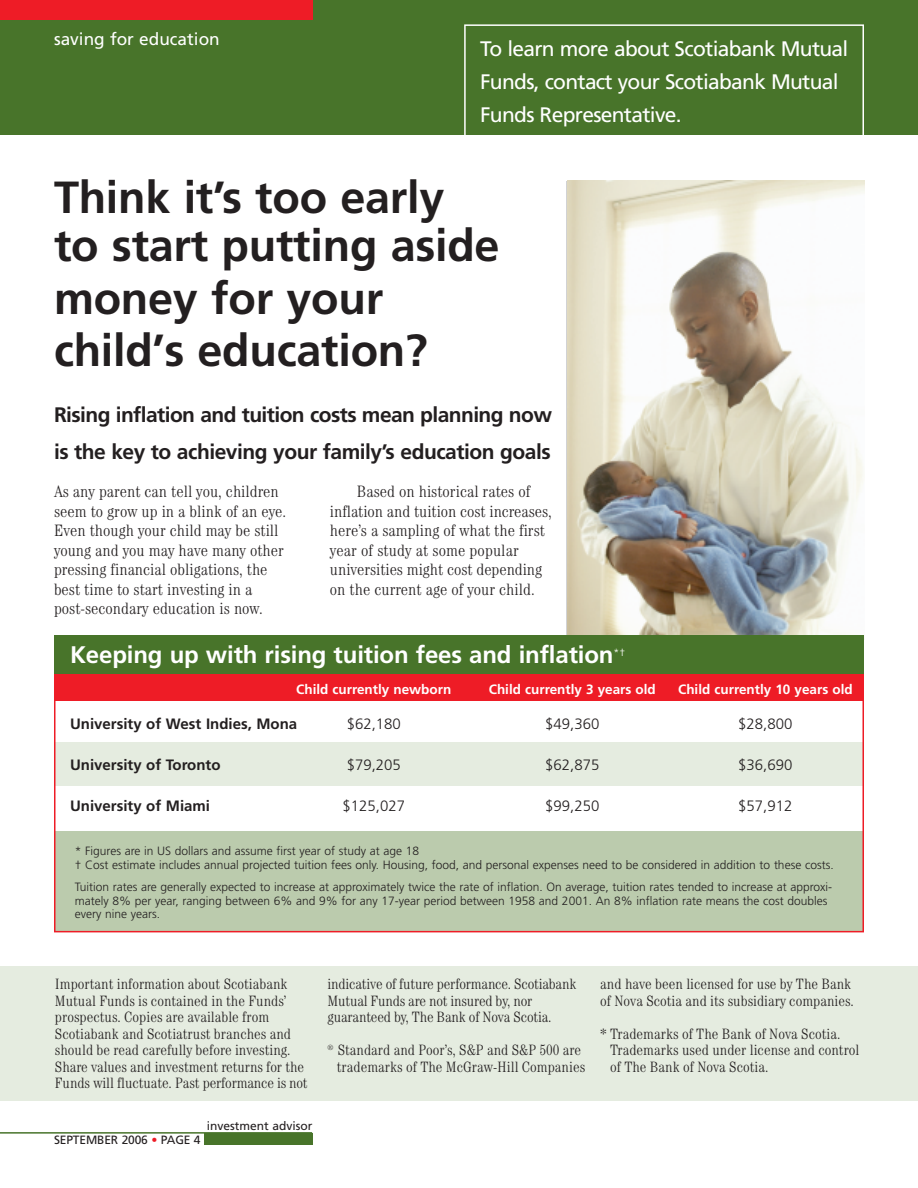
<style>
.page{position:relative;width:918px;height:1188px;background:#fff}
.page>*{position:absolute;margin:0;border:0;box-sizing:border-box;transform-origin:0 0}
.t1{font:700 45px/48px "Frutiger";letter-spacing:-.005em;color:#231f20}
.t2{font:700 24px "Frutiger";letter-spacing:-.005em;color:#fff}
.t3{font:700 21px/37.5px "Frutiger";letter-spacing:-.03em;color:#231f20}
.t4{font:21px/33px "Frutiger";letter-spacing:-.035em;color:#fff}
.t5{font:17.25px "Frutiger";color:#fff}
.t6{font:300 condensed 16.5px/19.5px "Century";color:#231f20}
.t7{font:300 condensed 15px/16.5px "Century";color:#231f20}
.t8{font:300 15px "Frutiger";color:#231f20}
.t9{font:700 15px "Frutiger";color:#231f20}
.t10{font:700 13.5px "Frutiger";color:#fff}
.t11{font:300 12px/13.5px "Frutiger";color:#231f20}
.t12{font:12px "Frutiger";color:#231f20}
.t13{font:300 10.5px "Frutiger";color:#fff}
.s1{color:#ee1c26}
</style>
<div class="page">
<hr style="left:0;top:1132px;width:312px;height:2px;background:#48742a">
<div style="left:204px;top:1133px;width:108px;height:11px;background:#48742a"></div>
<div style="left:0;top:966px;width:918px;height:135px;background:#e5ece0"></div>
<div style="left:0;top:0;width:918px;height:135px;background:#48742a"></div>
<div style="left:0;top:0;width:313px;height:20px;background:#ee1c26"></div>
<div style="left:464px;top:24px;width:400px;height:113px;border:2px solid #fff"></div>
<img style="left:567px;top:181px;width:297px;height:454px">
<div style="left:54px;top:635px;width:810px;height:40px;background:#48742a"></div>
<div style="left:54px;top:742px;width:810px;height:44px;background:#e5ece0"></div>
<div style="left:54px;top:831px;width:810px;height:100px;background:#bbcbad"></div>
<div style="left:54px;top:675px;width:810px;height:26px;background:#ee1c26"></div>
<div style="left:54px;top:675px;width:810px;height:257px;border:2px solid #ee1c26"></div>
<p class="t5" style="left:54px;top:32px;width:167px">saving for education</p>
<h3 class="t4" style="left:480px;top:34px;width:370px">To learn more about Scotiabank Mutual<br>Funds, contact your Scotiabank Mutual<br>Funds Representative.</h3>
<h1 class="t1" style="left:54px;top:177px;width:447px">Think it’s too early to start putting aside</h1>
<h1 class="t1" style="left:54px;top:275px;width:375px;line-height:52.5px">money for your child’s education?</h1>
<h3 class="t3" style="left:54px;top:397px;width:500px">Rising inflation and tuition costs mean planning now is the key to achieving your family’s education goals</h3>
<p class="t6" style="left:54px;top:483px;width:234px">As any parent can tell you, children seem to grow up in a blink of an eye.<br>Even though your child may be still young and you may have many other pressing financial obligations, the best time to start investing in a post-secondary education is now.</p>
<p class="t6" style="left:330px;top:483px;width:223px;text-indent:27px">Based on historical rates of inflation and tuition cost increases, here’s a sampling of what the first year of study at some popular universities might cost depending on the current age of your child.</p>
<h2 class="t2" style="left:70px;top:645px;width:545px">Keeping up with rising tuition fees and inflation</h2>
<p class="t13" style="left:614px;top:648px;width:13px">*†</p>
<p class="t10" style="left:296px;top:684px;width:157px">Child currently newborn</p>
<p class="t10" style="left:489px;top:684px;width:169px">Child currently 3 years old</p>
<p class="t10" style="left:678px;top:684px;width:176px">Child currently 10 years old</p>
<p class="t9" style="left:70px;top:718px;width:229px">University of West Indies, Mona</p>
<p class="t8" style="left:347px;top:718px;width:56px">$62,180</p>
<p class="t8" style="left:545px;top:718px;width:56px">$49,360</p>
<p class="t8" style="left:738px;top:718px;width:56px">$28,800</p>
<p class="t9" style="left:70px;top:759px;width:152px">University of Toronto</p>
<p class="t8" style="left:347px;top:759px;width:56px">$79,205</p>
<p class="t8" style="left:545px;top:759px;width:56px">$62,875</p>
<p class="t8" style="left:738px;top:759px;width:56px">$36,690</p>
<p class="t9" style="left:70px;top:799px;width:142px">University of Miami</p>
<p class="t8" style="left:343px;top:799px;width:64px">$125,027</p>
<p class="t8" style="left:545px;top:799px;width:56px">$99,250</p>
<p class="t8" style="left:738px;top:799px;width:56px">$57,912</p>
<p class="t11" style="left:75px;top:845px;width:760px">* Figures are in US dollars and assume first year of study at age 18<br>† Cost estimate includes annual projected tuition fees only. Housing, food, and personal expenses need to be considered in addition to these costs.</p>
<p class="t11" style="left:75px;top:881px;width:759px">Tuition rates are generally expected to increase at approximately twice the rate of inflation. On average, tuition rates tended to increase at approxi&shy;mately 8% per year, ranging between 6% and 9% for any 17-year period between 1958 and 2001. An 8% inflation rate means the cost doubles every nine years.</p>
<p class="t7" style="left:55px;top:977px;width:254px">Important information about Scotiabank Mutual Funds is contained in the Funds’ prospectus. Copies are available from Scotiabank and Scotiatrust branches and should be read carefully before investing.<br>Share values and investment returns for the Funds will fluctuate. Past performance is not</p>
<p class="t7" style="left:328px;top:977px;width:251px">indicative of future performance. Scotiabank<br>Mutual Funds are not insured by, nor guaranteed by, The Bank of Nova Scotia.</p>
<p class="t7" style="left:328px;top:1043px;width:259px;text-align:right"><sup>®</sup> Standard and Poor’s, S&amp;P and S&amp;P 500 are trademarks of The McGraw-Hill Companies</p>
<p class="t12" style="left:207px;top:1121px;width:107px">investment advisor</p>
<p class="t12" style="left:54px;top:1135px;width:148px">SEPTEMBER 2006 <span class="s1">•</span> PAGE 4</p>
<p class="t7" style="left:600px;top:977px;width:255px">and have been licensed for use by The Bank of Nova Scotia and its subsidiary companies.</p>
<p class="t7" style="left:610px;top:1027px;width:251px;text-indent:-10px">* Trademarks of The Bank of Nova Scotia.<br>Trademarks used under license and control of The Bank of Nova Scotia.</p>
</div>
